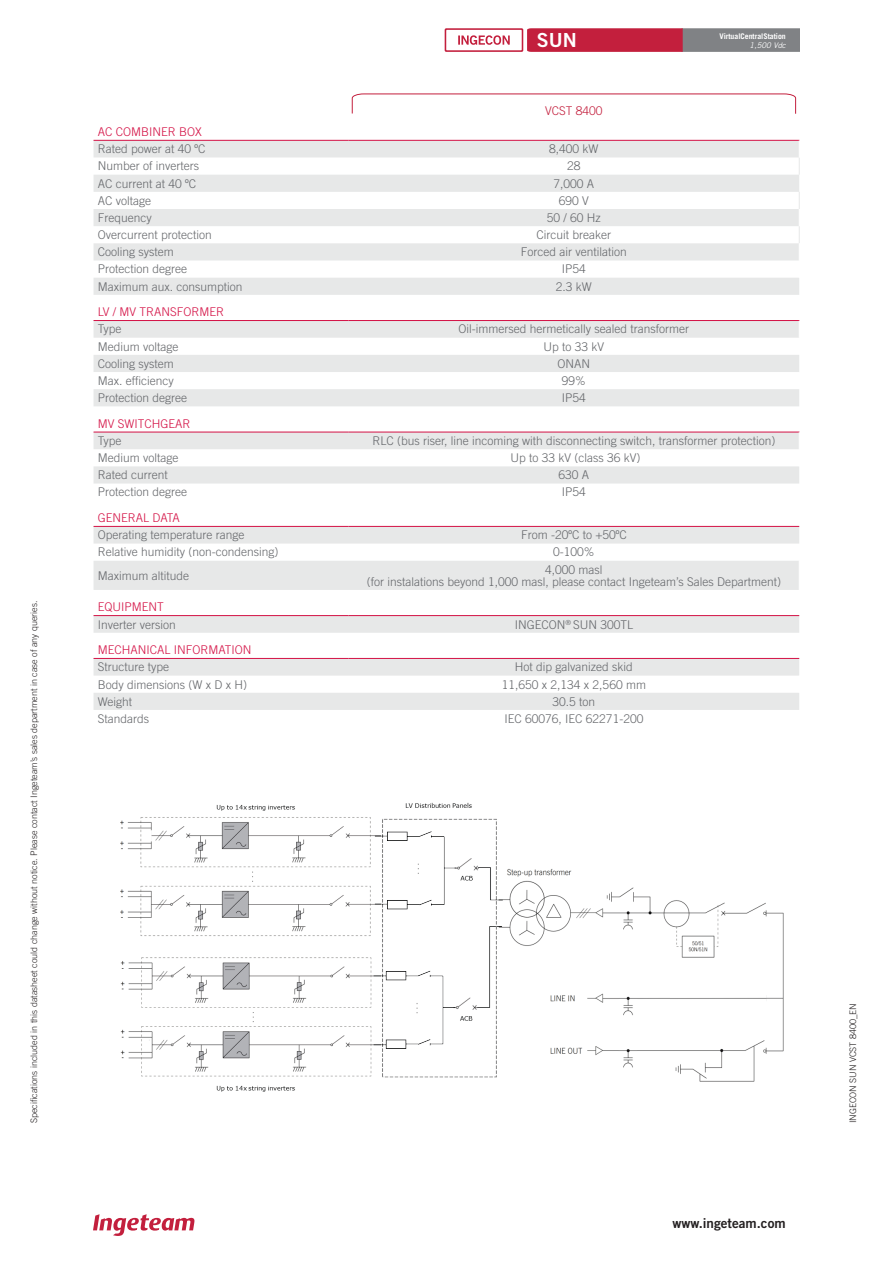
<style>
.page{position:relative;width:893px;height:1263px;background:#fff}
.page>*{position:absolute;margin:0;border:0;box-sizing:border-box;transform-origin:0 0}
.Título_2-_Cool_Gray_10{font:19.35px "Trade Gothic LT Std Bd 2";color:#fff}
.t1{font:13.5px "Trade Gothic LT Std Bd 2";color:#231f20}
.TABLAS_-_Cool_Gray_10C{font:300 12px/12px "Trade Gothic LT Std";color:#64666a;text-align:center}
.TABLAS_-_Cool_Gray_10C-2{font:300 12px "Trade Gothic LT Std";color:#d41145}
.Subtítulo_-_White{font:300 12px "Trade Gothic LT Std";color:#c31f3d}
.t2{font:300 9px "Trade Gothic LT Std";color:#231f20}
.Título_3_-_Black{font:700 7.8px "Trade Gothic LT Std";color:#fff}
.Título_3_-_Black-2{font:italic 7.8px "Trade Gothic LT Std";color:#fff}
</style>
<div class="page">
<div style="left:445px;top:28px;width:78px;height:24px;background:linear-gradient(to right,#d66479,#d45e73);border-radius:2px"></div>
<div style="left:446px;top:30px;width:76px;height:20px;background:#fff"></div>
<svg style="left:458px;top:35px;width:52px;height:10px"></svg>
<svg style="left:527px;top:28px;width:273px;height:24px;background:#a74c5e"></svg>
<svg style="left:93px;top:1214px;width:101px;height:22px"></svg>
<svg style="left:94px;top:141px;width:705px;height:569px"></svg>
<svg style="left:94px;top:175px;width:705px;height:415px"></svg>
<hr style="left:94px;top:320px;width:255px;height:1px;background:#d41145">
<hr style="left:349px;top:320px;width:450px;height:1px;background:#d41145">
<hr style="left:94px;top:432px;width:255px;height:1px;background:#d41145">
<hr style="left:349px;top:432px;width:450px;height:1px;background:#d41145">
<hr style="left:94px;top:526px;width:255px;height:1px;background:#d41145">
<hr style="left:349px;top:526px;width:450px;height:1px;background:#d41145">
<hr style="left:94px;top:140px;width:255px;height:1px;background:#d41145">
<hr style="left:349px;top:140px;width:450px;height:1px;background:#d41145">
<hr style="left:94px;top:615px;width:255px;height:1px;background:#d41145">
<hr style="left:349px;top:615px;width:450px;height:1px;background:#d41145">
<hr style="left:94px;top:658px;width:255px;height:1px;background:#d41145">
<hr style="left:349px;top:658px;width:450px;height:1px;background:#d41145">
<svg style="left:799px;top:192px;width:1px;height:51px"></svg>
<svg style="left:799px;top:140px;width:1px;height:35px"></svg>
<svg style="left:351px;top:93px;width:445px;height:21px"></svg>
<img style="left:120px;top:802px;width:664px;height:290px">
<p class="t2" style="left:29px;top:1123px;width:524px;rotate:-90deg">Specifications included in this datasheet could change without notice. Please contact Ingeteam’s sales department in case of any queries.</p>
<p class="Título_3_-_Black" style="left:719px;top:31px;width:68px">VirtualCentralStation</p>
<p class="Título_2-_Cool_Gray_10" style="left:537px;top:28px;width:41px">SUN</p>
<p class="Título_3_-_Black-2" style="left:750px;top:40px;width:38px">1,500 Vdc</p>
<p class="Subtítulo_-_White" style="left:545px;top:103px;width:59px">VCST 8400</p>
<p class="TABLAS_-_Cool_Gray_10C-2" style="left:98px;top:125px;width:106px">AC COMBINER BOX</p>
<p class="TABLAS_-_Cool_Gray_10C" style="left:98px;top:143px;width:109px">Rated power at 40 ºC</p>
<p class="TABLAS_-_Cool_Gray_10C" style="left:549px;top:143px;width:51px">8,400 kW</p>
<p class="TABLAS_-_Cool_Gray_10C" style="left:98px;top:160px;width:103px">Number of inverters</p>
<p class="TABLAS_-_Cool_Gray_10C" style="left:567px;top:160px;width:15px">28</p>
<p class="TABLAS_-_Cool_Gray_10C" style="left:98px;top:177px;width:100px">AC current at 40 ºC</p>
<p class="TABLAS_-_Cool_Gray_10C" style="left:554px;top:177px;width:42px">7,000 A</p>
<p class="TABLAS_-_Cool_Gray_10C" style="left:98px;top:194px;width:55px">AC voltage</p>
<p class="TABLAS_-_Cool_Gray_10C" style="left:559px;top:194px;width:32px">690 V</p>
<p class="TABLAS_-_Cool_Gray_10C" style="left:98px;top:211px;width:56px">Frequency</p>
<p class="TABLAS_-_Cool_Gray_10C" style="left:547px;top:211px;width:56px">50 / 60 Hz</p>
<p class="TABLAS_-_Cool_Gray_10C" style="left:98px;top:229px;width:116px">Overcurrent protection</p>
<p class="TABLAS_-_Cool_Gray_10C" style="left:537px;top:229px;width:76px">Circuit breaker</p>
<p class="TABLAS_-_Cool_Gray_10C" style="left:98px;top:246px;width:77px">Cooling system</p>
<p class="TABLAS_-_Cool_Gray_10C" style="left:521px;top:246px;width:108px">Forced air ventilation</p>
<p class="TABLAS_-_Cool_Gray_10C" style="left:98px;top:263px;width:91px">Protection degree</p>
<p class="TABLAS_-_Cool_Gray_10C" style="left:562px;top:263px;width:26px">IP54</p>
<p class="TABLAS_-_Cool_Gray_10C" style="left:98px;top:280px;width:146px">Maximum aux. consumption</p>
<p class="TABLAS_-_Cool_Gray_10C" style="left:556px;top:280px;width:38px">2.3 kW</p>
<p class="TABLAS_-_Cool_Gray_10C-2" style="left:98px;top:305px;width:128px">LV / MV TRANSFORMER</p>
<p class="TABLAS_-_Cool_Gray_10C" style="left:98px;top:323px;width:25px">Type</p>
<p class="TABLAS_-_Cool_Gray_10C" style="left:459px;top:323px;width:232px">Oil-immersed hermetically sealed transformer</p>
<p class="TABLAS_-_Cool_Gray_10C" style="left:98px;top:340px;width:82px">Medium voltage</p>
<p class="TABLAS_-_Cool_Gray_10C" style="left:544px;top:340px;width:62px">Up to 33 kV</p>
<p class="TABLAS_-_Cool_Gray_10C" style="left:98px;top:357px;width:77px">Cooling system</p>
<p class="TABLAS_-_Cool_Gray_10C" style="left:558px;top:357px;width:34px">ONAN</p>
<p class="TABLAS_-_Cool_Gray_10C" style="left:98px;top:374px;width:77px">Max. efficiency</p>
<p class="TABLAS_-_Cool_Gray_10C" style="left:562px;top:374px;width:26px">99%</p>
<p class="TABLAS_-_Cool_Gray_10C" style="left:98px;top:392px;width:91px">Protection degree</p>
<p class="TABLAS_-_Cool_Gray_10C" style="left:562px;top:392px;width:26px">IP54</p>
<p class="TABLAS_-_Cool_Gray_10C-2" style="left:98px;top:416px;width:94px">MV SWITCHGEAR</p>
<p class="TABLAS_-_Cool_Gray_10C" style="left:98px;top:434px;width:25px">Type</p>
<p class="TABLAS_-_Cool_Gray_10C" style="left:372px;top:434px;width:405px">RLC (bus riser, line incoming with disconnecting switch, transformer protection)</p>
<p class="TABLAS_-_Cool_Gray_10C" style="left:98px;top:452px;width:82px">Medium voltage</p>
<p class="TABLAS_-_Cool_Gray_10C" style="left:511px;top:452px;width:132px">Up to 33 kV (class 36 kV)</p>
<p class="TABLAS_-_Cool_Gray_10C" style="left:98px;top:469px;width:72px">Rated current</p>
<p class="TABLAS_-_Cool_Gray_10C" style="left:559px;top:469px;width:32px">630 A</p>
<p class="TABLAS_-_Cool_Gray_10C" style="left:98px;top:486px;width:91px">Protection degree</p>
<p class="TABLAS_-_Cool_Gray_10C" style="left:562px;top:486px;width:26px">IP54</p>
<p class="TABLAS_-_Cool_Gray_10C-2" style="left:98px;top:511px;width:84px">GENERAL DATA</p>
<p class="TABLAS_-_Cool_Gray_10C" style="left:98px;top:529px;width:148px">Operating temperature range</p>
<p class="TABLAS_-_Cool_Gray_10C" style="left:521px;top:529px;width:107px">From -20ºC to +50ºC</p>
<p class="TABLAS_-_Cool_Gray_10C" style="left:98px;top:546px;width:182px">Relative humidity (non-condensing)</p>
<p class="TABLAS_-_Cool_Gray_10C" style="left:553px;top:546px;width:43px">0-100%</p>
<p class="TABLAS_-_Cool_Gray_10C" style="left:98px;top:569px;width:93px">Maximum altitude</p>
<p class="TABLAS_-_Cool_Gray_10C" style="left:367px;top:563px;width:416px">4,000 masl<br>(for instalations beyond 1,000 masl, please contact Ingeteam’s Sales Department)</p>
<p class="TABLAS_-_Cool_Gray_10C-2" style="left:98px;top:600px;width:68px">EQUIPMENT</p>
<p class="TABLAS_-_Cool_Gray_10C" style="left:98px;top:618px;width:79px">Inverter version</p>
<p class="TABLAS_-_Cool_Gray_10C" style="left:515px;top:618px;width:120px">INGECON<sup>®</sup> SUN 300TL</p>
<p class="TABLAS_-_Cool_Gray_10C-2" style="left:98px;top:643px;width:155px">MECHANICAL INFORMATION</p>
<p class="TABLAS_-_Cool_Gray_10C" style="left:98px;top:661px;width:73px">Structure type</p>
<p class="TABLAS_-_Cool_Gray_10C" style="left:515px;top:661px;width:120px">Hot dip galvanized skid</p>
<p class="TABLAS_-_Cool_Gray_10C" style="left:98px;top:678px;width:151px">Body dimensions (W x D x H)</p>
<p class="TABLAS_-_Cool_Gray_10C" style="left:502px;top:678px;width:146px">11,650 x 2,134 x 2,560 mm</p>
<p class="TABLAS_-_Cool_Gray_10C" style="left:98px;top:695px;width:36px">Weight</p>
<p class="TABLAS_-_Cool_Gray_10C" style="left:553px;top:695px;width:44px">30.5 ton</p>
<p class="TABLAS_-_Cool_Gray_10C" style="left:98px;top:712px;width:53px">Standards</p>
<p class="TABLAS_-_Cool_Gray_10C" style="left:505px;top:712px;width:140px">IEC 60076, IEC 62271-200</p>
<p class="t1" style="left:672px;top:1215px;width:115px">www.ingeteam.com</p>
<p class="t2" style="left:848px;top:1123px;width:122px;rotate:-90deg">INGECON SUN VCST 8400_EN</p>
</div>
